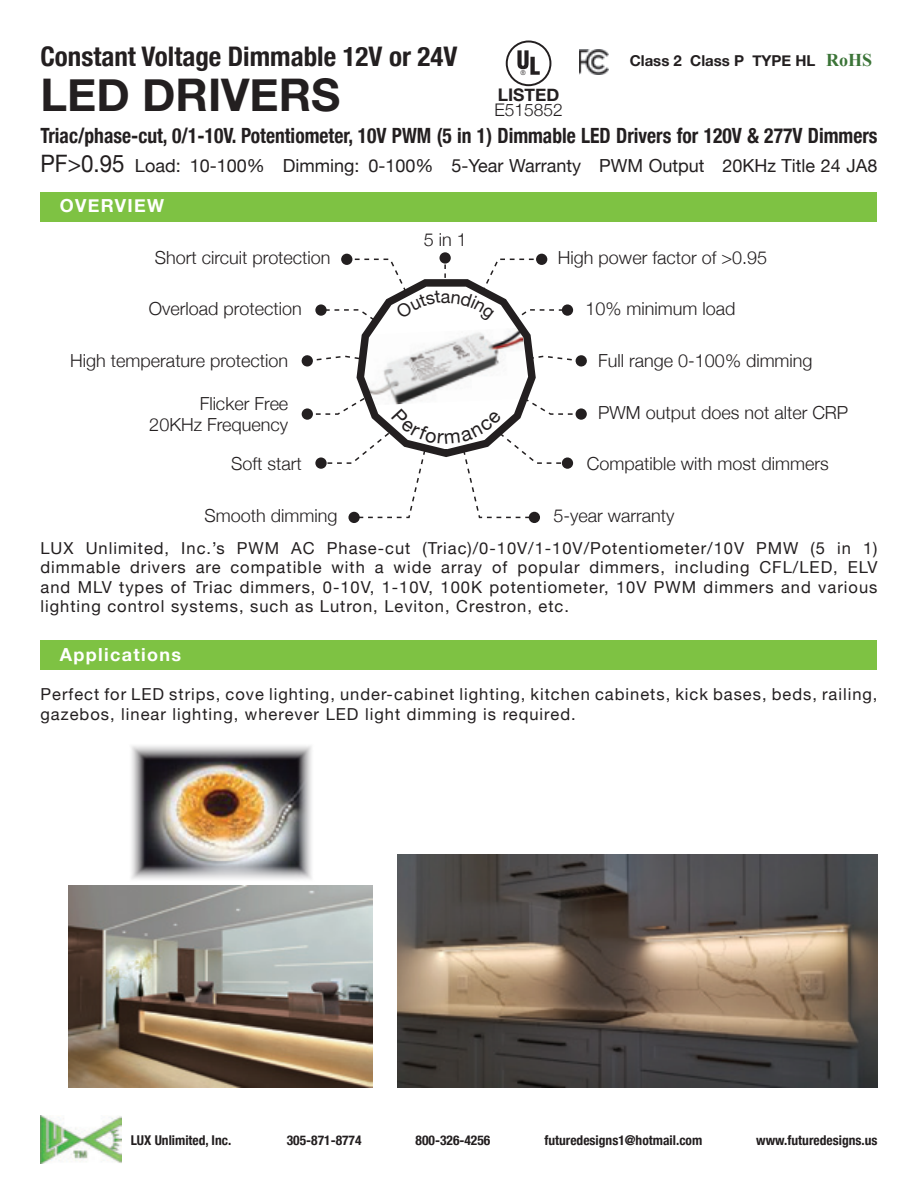
<style>
.page{position:relative;width:918px;height:1188px;background:#fff}
.page>*{position:absolute;margin:0;border:0;box-sizing:border-box;transform-origin:0 0}
.t1{font:700 45px "Helvetica Neue";color:#231f20}
.t2{font:700 condensed 27px "Helvetica Neue";color:#231f20}
.t3{font:700 condensed 21px "Helvetica Neue";color:#231f20;scale:.93 1}
.t4{font:300 18px/21.6px "Helvetica Neue";color:#231f20;text-align:right}
.t5{font:18px "Helvetica Neue";color:#231f20}
.t6{font:700 18px "Helvetica Neue";letter-spacing:.075em;color:#fff}
.t7{font:300 17.4px "Helvetica Neue";color:#231f20}
.t8{font:700 17.4px "Helvetica Neue";color:#231f20}
.t9{font:16.5px/19.5px "Helvetica Neue";letter-spacing:.06em;color:#231f20;text-align:justify}
.t10{font:700 15px "Helvetica Neue";color:#231f20}
.t11{font:700 condensed 13.5px "Helvetica Neue";color:#231f20}
.t12{font:300 6.6px "Avenir";color:#231f20}
.s1{font-family:"Times New Roman";font-size:18px;color:#3b7437}
.s2{font-size:24px}
</style>
<div class="page">
<img style="left:40px;top:1115px;width:81px;height:49px">
<svg style="left:506px;top:40px;width:45px;height:46px"></svg>
<img style="left:579px;top:50px;width:29px;height:24px">
<div style="left:40px;top:192px;width:838px;height:29px;background:#7ec243"></div>
<div style="left:40px;top:640px;width:838px;height:30px;background:#7ec243"></div>
<img style="left:69px;top:885px;width:304px;height:203px">
<img style="left:398px;top:855px;width:480px;height:233px">
<img style="left:131px;top:746px;width:181px;height:134px">
<div style="left:439px;top:252px;width:12px;height:12px;background:#231f20;border-radius:50%"></div>
<div style="left:348px;top:512px;width:12px;height:11px;background:#231f20;border-radius:50%"></div>
<div style="left:302px;top:408px;width:11px;height:12px;background:#231f20;border-radius:50%"></div>
<svg style="left:301px;top:355px;width:12px;height:12px"></svg>
<div style="left:341px;top:254px;width:11px;height:11px;background:#231f20;border-radius:50%"></div>
<div style="left:529px;top:512px;width:11px;height:11px;background:#231f20;border-radius:50%"></div>
<div style="left:576px;top:408px;width:11px;height:12px;background:#231f20;border-radius:50%"></div>
<div style="left:575px;top:355px;width:12px;height:12px;background:#231f20;border-radius:50%"></div>
<div style="left:536px;top:254px;width:11px;height:11px;background:#231f20;border-radius:50%"></div>
<svg style="left:307px;top:258px;width:274px;height:260px"></svg>
<h2 class="t2" style="left:40px;top:34px;width:418px">Constant Voltage Dimmable 12V or 24V</h2>
<h1 class="t1" style="left:40px;top:60px;width:302px">LED DRIVERS</h1>
<p class="t12" style="left:520px;top:68px;width:7px">®</p>
<p class="t8" style="left:498px;top:81px;width:63px">LISTED</p>
<p class="t7" style="left:494px;top:95px;width:70px">E515852</p>
<p class="t10" style="left:630px;top:49px;width:244px">Class 2 Class P TYPE HL <span class="s1">RoHS</span></p>
<p class="t3" style="left:40px;top:118px;width:902px">Triac/phase-cut, 0/1-10V. Potentiometer, 10V PWM (5 in 1) Dimmable LED Drivers for 120V &amp; 277V Dimmers</p>
<p class="t5" style="left:40px;top:153px;width:839px"><span class="s2">PF&gt;0.95</span> Load: 10-100% Dimming: 0-100% 5-Year Warranty PWM Output 20KHz Title 24 JA8</p>
<p class="t6" style="left:60px;top:192px;width:106px">OVERVIEW</p>
<p class="t4" style="left:155px;top:245px;width:177px">Short circuit protection</p>
<p class="t4" style="left:149px;top:297px;width:154px">Overload protection</p>
<p class="t4" style="left:70px;top:349px;width:219px">High temperature protection</p>
<p class="t4" style="left:149px;top:391px;width:140px">Flicker Free<br>20KHz Frequency</p>
<p class="t4" style="left:231px;top:452px;width:72px">Soft start</p>
<p class="t4" style="left:204px;top:503px;width:135px">Smooth dimming</p>
<p class="t4" style="left:424px;top:228px;width:45px">5 in 1</p>
<p class="t4" style="left:558px;top:245px;width:211px">High power factor of &gt;0.95</p>
<p class="t4" style="left:585px;top:297px;width:152px">10% minimum load</p>
<p class="t4" style="left:598px;top:348px;width:216px">Full range 0-100% dimming</p>
<p class="t4" style="left:598px;top:400px;width:252px">PWM output does not alter CRP</p>
<p class="t4" style="left:587px;top:452px;width:243px">Compatible with most dimmers</p>
<p class="t4" style="left:553px;top:503px;width:122px">5-year warranty</p>
<p class="t9" style="left:40px;top:539px;width:839px">LUX Unlimited, Inc.’s PWM AC Phase-cut (Triac)/0-10V/1-10V/Potentiometer/10V PMW (5 in 1) dimmable drivers are compatible with a wide array of popular dimmers, including CFL/LED, ELV and MLV types of Triac dimmers, 0-10V, 1-10V, 100K potentiometer, 10V PWM dimmers and various lighting control systems, such as Lutron, Leviton, Crestron, etc.</p>
<p class="t6" style="left:60px;top:640px;width:123px">Applications</p>
<p class="t9" style="left:40px;top:685px;width:839px">Perfect for LED strips, cove lighting, under-cabinet lighting, kitchen cabinets, kick bases, beds, railing, gazebos, linear lighting, wherever LED light dimming is required.</p>
<p class="t11" style="left:131px;top:1129px;width:102px">LUX Unlimited, Inc.</p>
<p class="t11" style="left:287px;top:1129px;width:76px">305-871-8774</p>
<p class="t11" style="left:416px;top:1129px;width:76px">800-326-4256</p>
<p class="t11" style="left:544px;top:1129px;width:159px">futuredesigns1@hotmail.com</p>
<p class="t11" style="left:756px;top:1129px;width:123px">www.futuredesigns.us</p>
</div>
